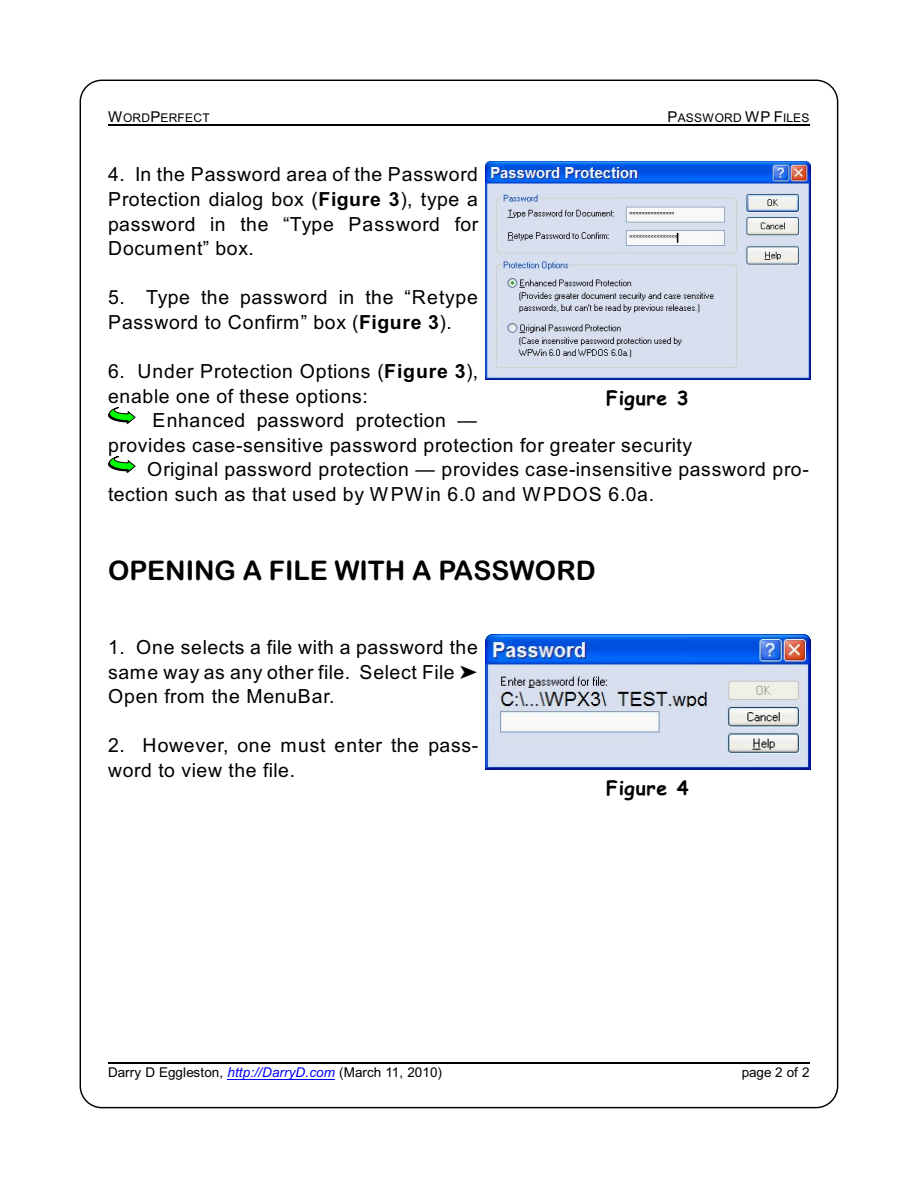
<style>
.page{position:relative;width:918px;height:1188px;background:#fff}
.page>*{position:absolute;margin:0;border:0;box-sizing:border-box;transform-origin:0 0}
.t1{font:27px "Arial Rounded MT Bold";color:#000}
.t2{font:19.5px/24.5px "Arial";letter-spacing:.035em;color:#000}
.t3{font:700 19.5px "Comic Sans MS";letter-spacing:.035em;color:#000}
.t4{font:13.5px "Arial";color:#000}
.t5{font:12px "Arial";letter-spacing:.025em;color:#000}
.s1{font-size:15px}
.s2{font-weight:700}
.s3{font-style:italic;color:#00f}
</style>
<div class="page">
<hr style="left:108px;top:125px;width:702px;height:1px;background:#000">
<img style="left:486px;top:161px;width:324px;height:218px">
<svg style="left:108px;top:407px;width:28px;height:17px"></svg>
<svg style="left:108px;top:456px;width:28px;height:17px"></svg>
<img style="left:486px;top:635px;width:324px;height:134px">
<hr style="left:228px;top:1079px;width:107px;height:1px;background:#00f">
<hr style="left:108px;top:1062px;width:702px;height:1px;background:#000">
<p class="t5" style="left:108px;top:113px;width:103px"><span class="s1">W</span>ORD<span class="s1">P</span>ERFECT</p>
<p class="t5" style="left:668px;top:113px;width:143px"><span class="s1">P</span>ASSWORD <span class="s1">WP F</span>ILES</p>
<p class="t2" style="left:108px;top:164px;width:372px;text-align:justify">4. In the Password area of the Password Protection dialog box (<span class="s2">Figure 3</span>), type a password in the “Type Password for Document” box.</p>
<p class="t2" style="left:108px;top:287px;width:372px">5. Type the password in the “Retype<br>Password to Confirm” box (<span class="s2">Figure 3</span>).</p>
<p class="t2" style="left:108px;top:360px;width:372px;line-height:24.9px">6. Under Protection Options (<span class="s2">Figure 3</span>), enable one of these options:</p>
<p class="t2" style="left:153px;top:410px;width:326px">Enhanced password protection —</p>
<p class="t2" style="left:108px;top:435px;width:586px">provides case-sensitive password protection for greater security</p>
<p class="t2" style="left:147px;top:459px;width:663px">Original password protection — provides case-insensitive password pro-</p>
<p class="t2" style="left:108px;top:483px;width:548px">tection such as that used by WPWin 6.0 and WPDOS 6.0a.</p>
<p class="t3" style="left:606px;top:389px;width:84px">Figure 3</p>
<h1 class="t1" style="left:108px;top:560px;width:489px">OPENING A FILE WITH A PASSWORD</h1>
<p class="t2" style="left:108px;top:637px;width:371px">1. One selects a file with a password the same way as any other file. Select File<br>Open from the MenuBar.</p>
<p class="t2" style="left:108px;top:735px;width:372px">2. However, one must enter the pass&shy;word to view the file.</p>
<p class="t3" style="left:606px;top:779px;width:84px">Figure 4</p>
<p class="t4" style="left:108px;top:1067px;width:336px">Darry D Eggleston, <span class="s3">http://DarryD.com</span> (March 11, 2010)</p>
<p class="t4" style="left:742px;top:1067px;width:69px">page 2 of 2</p>
</div>
